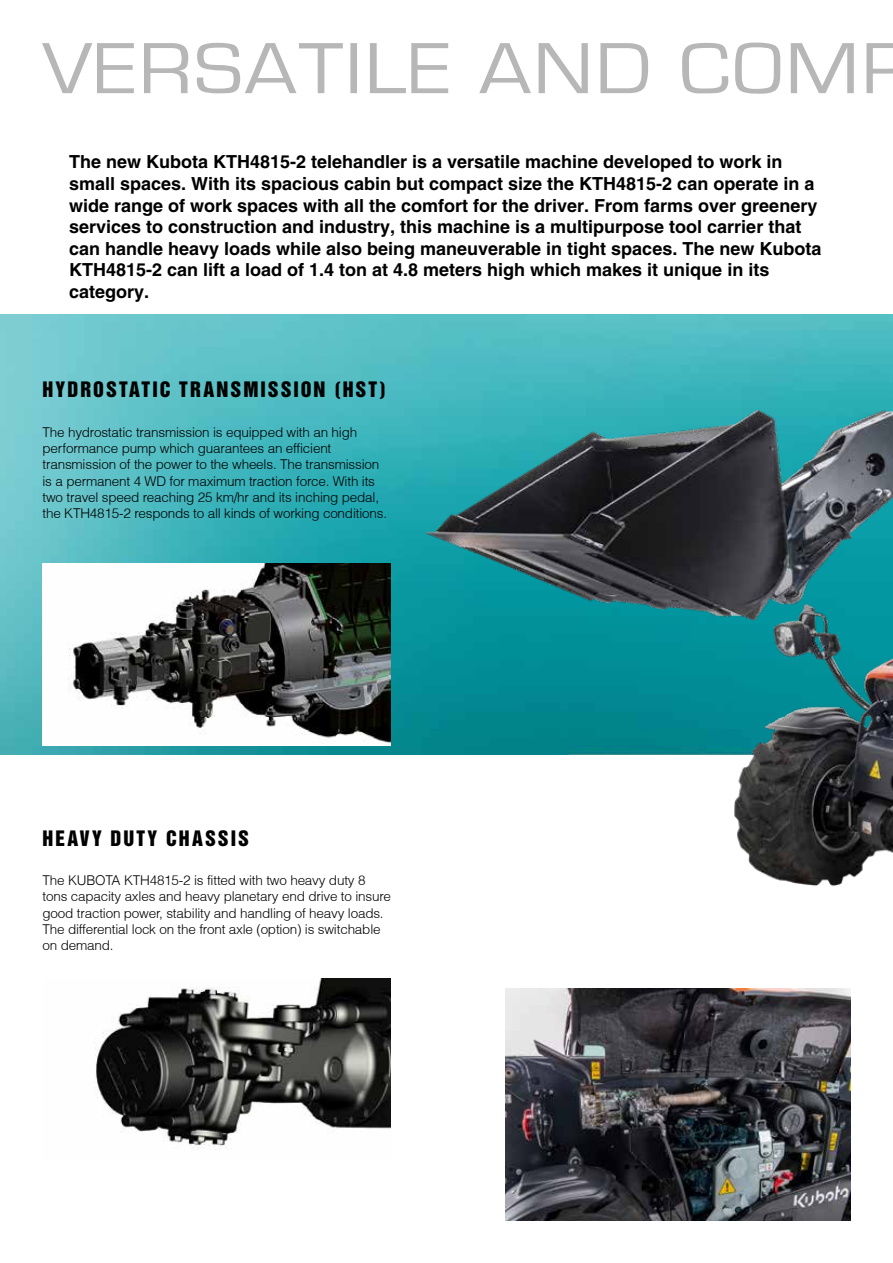
<style>
.page{position:relative;width:893px;height:1263px;background:#fff}
.page>*{position:absolute;margin:0;border:0;box-sizing:border-box;transform-origin:0 0}
.t1{font:75px "Eurostile Ext";letter-spacing:.025em;color:#b7b7b8}
.t2{font:19.5px "Helvetica Inserat";letter-spacing:.105em;color:#000}
.t3{font:700 18px/21.6px "Helvetica CE";color:#000}
.t4{font:300 13.5px/16.2px "Helvetica";letter-spacing:-.015em;color:#000}
</style>
<div class="page">
<img style="left:0;top:315px;width:893px;height:440px">
<img style="left:95px;top:978px;width:296px;height:172px">
<img style="left:399px;top:386px;width:494px;height:501px">
<img style="left:43px;top:563px;width:348px;height:183px">
<img style="left:505px;top:988px;width:345px;height:232px">
<h1 class="t1" style="left:43px;top:29px;width:871px">VERSATILE AND COMP</h1>
<p class="t3" style="left:69px;top:151px;width:754px">The new Kubota KTH4815-2 telehandler is a versatile machine developed to work in small spaces. With its spacious cabin but compact size the KTH4815-2 can operate in a wide range of work spaces with all the comfort for the driver. From farms over greenery services to construction and industry, this machine is a multipurpose tool carrier that can handle heavy loads while also being maneuverable in tight spaces. The new Kubota KTH4815-2 can lift a load of 1.4 ton at 4.8 meters high which makes it unique in its category.</p>
<h2 class="t2" style="left:43px;top:378px;width:345px">HYDROSTATIC TRANSMISSION (HST)</h2>
<p class="t4" style="left:43px;top:424px;width:346px">The hydrostatic transmission is equipped with an high performance pump which guarantees an efficient transmission of the power to the wheels. The transmission is a permanent 4 WD for maximum traction force. With its two travel speed reaching 25 km/hr and its inching pedal, the KTH4815-2 responds to all kinds of working conditions.</p>
<h2 class="t2" style="left:43px;top:826px;width:208px">HEAVY DUTY CHASSIS</h2>
<p class="t4" style="left:43px;top:872px;width:350px">The KUBOTA KTH4815-2 is fitted with two heavy duty 8 tons capacity axles and heavy planetary end drive to insure good traction power, stability and handling of heavy loads.<br>The differential lock on the front axle (option) is switchable on demand.</p>
</div>
